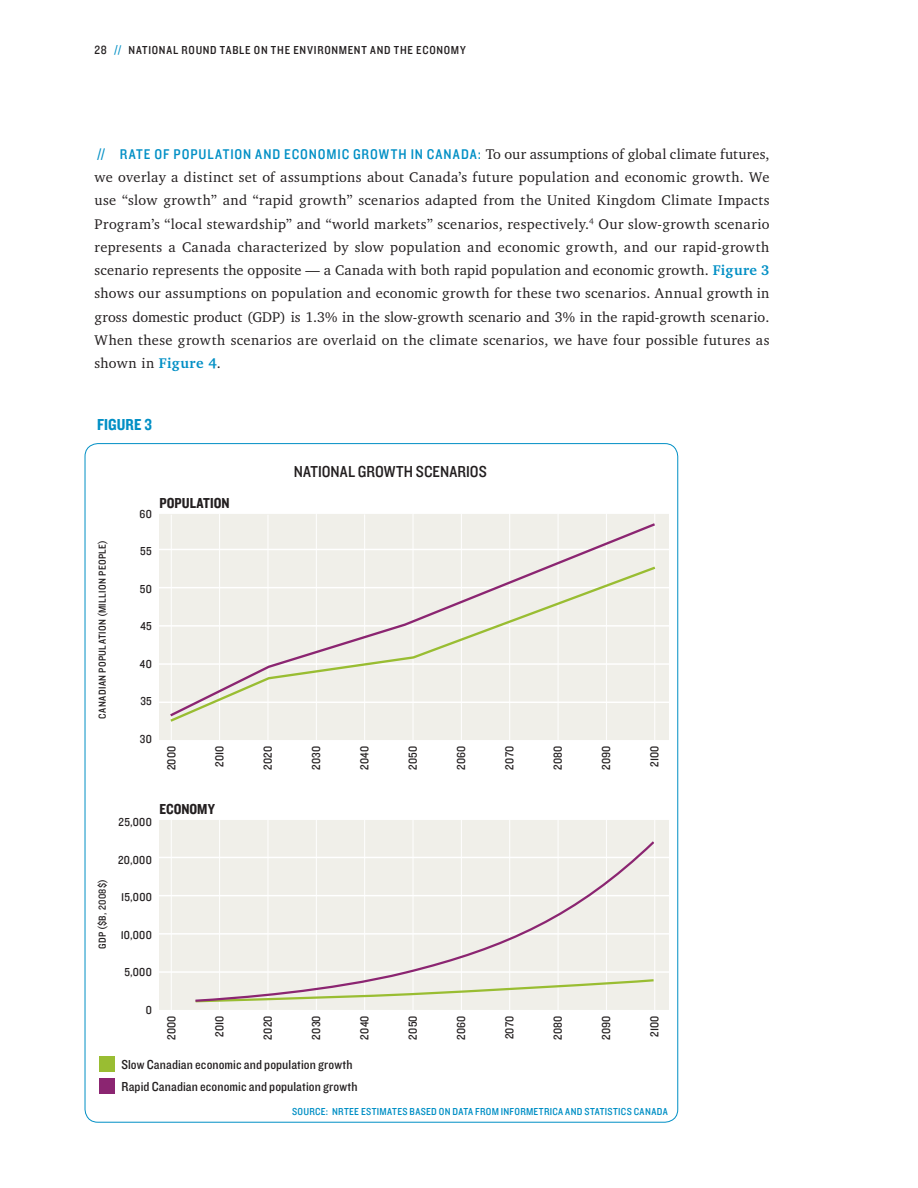
<style>
.page{position:relative;width:918px;height:1188px;background:#fff}
.page>*{position:absolute;margin:0;border:0;box-sizing:border-box;transform-origin:0 0}
.t1{font:16.5px "Knockout HTF30 Junior Welterwt";color:#231f20}
.t2{font:16.5px "Knockout HTF50 Welterweight";letter-spacing:.005em;color:#008fc5}
.t3{font:15px "Knockout HTF50 Welterweight";color:#231f20}
.t4{font:14.7px "Knockout HTF30 Junior Welterwt";color:#008fc5}
.t5{font:14.4px/23.2px "Charter IT Cby BT";letter-spacing:.025em;color:#231f20;text-align:justify}
.t6{font:13.5px "Knockout HTF30 Junior Welterwt";letter-spacing:.005em;color:#231f20}
.t7{font:12.3px "Knockout HTF30 Junior Welterwt";color:#231f20}
.t8{font:12px "Knockout HTF30 Junior Welterwt";letter-spacing:.025em;color:#231f20}
.t9{font:10.5px "Knockout HTF30 Junior Welterwt";letter-spacing:.035em;color:#008fc5}
.t10{font:10.5px "Knockout HTF30 Junior Welterwt";letter-spacing:.035em;color:#231f20}
.s1{font-size:12.3px}
.s2{font-size:12.3px;color:#008fc5}
.s3{color:#008fc5}
.s4{font-family:"Knockout HTF30 Junior Welterwt";font-size:14.7px;color:#008fc5}
.s5{font-weight:700;color:#008fc5}
</style>
<div class="page">
<div style="left:159px;top:513px;width:510px;height:228px;background:#f0efe9"></div>
<div style="left:159px;top:819px;width:510px;height:192px;background:#f0efe9"></div>
<hr style="left:153px;top:549px;width:520px;height:1px;background:#fff">
<hr style="left:153px;top:512px;width:520px;height:2px;background:#fff">
<hr style="left:153px;top:818px;width:520px;height:2px;background:#fff">
<hr style="left:153px;top:740px;width:518px;height:2px;background:#fff">
<hr style="left:153px;top:1010px;width:518px;height:1px;background:#fff">
<hr style="left:153px;top:702px;width:521px;height:1px;background:#fff">
<hr style="left:153px;top:971px;width:521px;height:2px;background:#fff">
<hr style="left:152px;top:663px;width:518px;height:2px;background:#fff">
<hr style="left:152px;top:933px;width:518px;height:2px;background:#fff">
<hr style="left:152px;top:625px;width:518px;height:2px;background:#fff">
<hr style="left:152px;top:895px;width:518px;height:1px;background:#fff">
<hr style="left:152px;top:587px;width:518px;height:1px;background:#fff">
<hr style="left:152px;top:857px;width:518px;height:1px;background:#fff">
<hr style="left:171px;top:515px;width:1px;height:227px;background:#fff">
<hr style="left:316px;top:512px;width:1px;height:230px;background:#fff">
<hr style="left:413px;top:512px;width:1px;height:230px;background:#fff">
<hr style="left:364px;top:514px;width:1px;height:228px;background:#fff">
<hr style="left:219px;top:514px;width:1px;height:228px;background:#fff">
<hr style="left:461px;top:514px;width:1px;height:228px;background:#fff">
<hr style="left:268px;top:515px;width:1px;height:227px;background:#fff">
<hr style="left:509px;top:513px;width:1px;height:229px;background:#fff">
<hr style="left:606px;top:512px;width:1px;height:229px;background:#fff">
<hr style="left:558px;top:512px;width:1px;height:229px;background:#fff">
<hr style="left:654px;top:512px;width:1px;height:229px;background:#fff">
<hr style="left:171px;top:819px;width:1px;height:194px;background:#fff">
<hr style="left:316px;top:816px;width:1px;height:197px;background:#fff">
<hr style="left:413px;top:817px;width:1px;height:196px;background:#fff">
<hr style="left:364px;top:818px;width:1px;height:195px;background:#fff">
<hr style="left:219px;top:818px;width:1px;height:195px;background:#fff">
<hr style="left:461px;top:818px;width:1px;height:195px;background:#fff">
<hr style="left:268px;top:819px;width:1px;height:194px;background:#fff">
<hr style="left:509px;top:817px;width:1px;height:196px;background:#fff">
<hr style="left:606px;top:817px;width:1px;height:195px;background:#fff">
<hr style="left:558px;top:817px;width:1px;height:195px;background:#fff">
<div style="left:100px;top:1078px;width:15px;height:16px;background:#8b2571"></div>
<div style="left:100px;top:1056px;width:15px;height:16px;background:#99bd32"></div>
<svg style="left:195px;top:839px;width:461px;height:164px"></svg>
<hr style="left:654px;top:817px;width:1px;height:195px;background:#fff">
<svg style="left:267px;top:521px;width:388px;height:44px"></svg>
<svg style="left:170px;top:565px;width:486px;height:159px"></svg>
<p class="t8" style="left:94px;top:44px;width:49px"><span class="s1">28</span> <span class="s2">/</span><span class="s3">/</span><span class="s2">/</span><span class="s3">/</span>NATIONALNATIONAL</p>
<p class="t7" style="left:94px;top:44px;width:21px">028</p>
<p class="t8" style="left:182px;top:44px;width:15px">ROUNDROUND</p>
<p class="t8" style="left:254px;top:44px;width:75px">ONON THETHE ENENVIRONMENTVIRONMENT</p>
<p class="t8" style="left:370px;top:44px;width:62px">ANDAND THETHE ECONOMYECONOMY</p>
<p class="t8" style="left:220px;top:44px;width:15px">TABLETABLE</p>
<p class="t5" style="left:94px;top:142px;width:677px;text-indent:383px"><span class="s4">:</span> To our assumptions of global climate futures, we overlay a distinct set of assumptions about Canada’s future population and economic growth. We use “slow growth” and “rapid growth” scenarios adapted from the United Kingdom Climate Impacts Program’s “local stewardship” and “world markets” scenarios, respectively.<sup>4</sup> Our slow-growth scenario represents a Canada characterized by slow population and economic growth, and our rapid-growth scenario represents the opposite — a Canada with both rapid population and economic growth. <span class="s5">Figure 3 </span>shows our assumptions on population and economic growth for these two scenarios. Annual growth in gross domestic product (GDP) is 1.3% in the slow-growth scenario and 3% in the rapid-growth scenario.<br>When these growth scenarios are overlaid on the climate scenarios, we have four possible futures as shown in <span class="s5">Figure 4</span>.</p>
<p class="t4" style="left:97px;top:146px;width:40px">// RATE</p>
<p class="t4" style="left:155px;top:146px;width:28px">OF POPULATION</p>
<p class="t4" style="left:255px;top:146px;width:10px">AND</p>
<p class="t4" style="left:284px;top:146px;width:9px">ECONOMIC</p>
<p class="t4" style="left:353px;top:146px;width:10px">GROWTH</p>
<p class="t4" style="left:411px;top:146px;width:35px">IN CANADA</p>
<p class="t2" style="left:97px;top:416px;width:56px">FIGURE 3</p>
<p class="t10" style="left:97px;top:719px;width:181px;rotate:-90deg">CANADIAN POPULATION (MILLION PEOPLE)</p>
<p class="t8" style="left:140px;top:508px;width:14px">60</p>
<p class="t8" style="left:140px;top:545px;width:13px">55</p>
<p class="t8" style="left:140px;top:583px;width:14px">50</p>
<p class="t8" style="left:140px;top:620px;width:13px">45</p>
<p class="t8" style="left:140px;top:658px;width:13px">40</p>
<p class="t8" style="left:140px;top:695px;width:13px">35</p>
<p class="t8" style="left:140px;top:733px;width:13px">30</p>
<p class="t3" style="left:159px;top:495px;width:72px">POPULATION</p>
<p class="t8" style="left:165px;top:770px;width:26px;rotate:-90deg">2000</p>
<p class="t8" style="left:213px;top:767px;width:23px;rotate:-90deg">2010</p>
<p class="t10" style="left:97px;top:949px;width:72px;rotate:-90deg">GDP ($B, 2008$)</p>
<p class="t8" style="left:119px;top:816px;width:35px">25,000</p>
<p class="t8" style="left:118px;top:854px;width:35px">20,000</p>
<p class="t8" style="left:121px;top:891px;width:32px">15,000</p>
<p class="t8" style="left:121px;top:929px;width:33px">10,000</p>
<p class="t8" style="left:124px;top:966px;width:29px">5,000</p>
<p class="t8" style="left:146px;top:1004px;width:8px">0</p>
<p class="t3" style="left:159px;top:801px;width:57px">ECONOMY</p>
<p class="t8" style="left:165px;top:1040px;width:26px;rotate:-90deg">2000</p>
<p class="t8" style="left:213px;top:1037px;width:23px;rotate:-90deg">2010</p>
<p class="t1" style="left:294px;top:463px;width:18px">NATIONAL</p>
<p class="t1" style="left:358px;top:463px;width:10px">GROWTH</p>
<p class="t1" style="left:416px;top:463px;width:9px">SCENARIOS</p>
<p class="t8" style="left:262px;top:770px;width:26px;rotate:-90deg">2020</p>
<p class="t8" style="left:310px;top:770px;width:26px;rotate:-90deg">2030</p>
<p class="t8" style="left:358px;top:770px;width:26px;rotate:-90deg">2040</p>
<p class="t8" style="left:407px;top:770px;width:26px;rotate:-90deg">2050</p>
<p class="t8" style="left:455px;top:770px;width:26px;rotate:-90deg">2060</p>
<p class="t8" style="left:503px;top:770px;width:25px;rotate:-90deg">2070</p>
<p class="t8" style="left:262px;top:1040px;width:26px;rotate:-90deg">2020</p>
<p class="t8" style="left:310px;top:1040px;width:26px;rotate:-90deg">2030</p>
<p class="t8" style="left:358px;top:1040px;width:26px;rotate:-90deg">2040</p>
<p class="t8" style="left:407px;top:1040px;width:26px;rotate:-90deg">2050</p>
<p class="t8" style="left:455px;top:1040px;width:26px;rotate:-90deg">2060</p>
<p class="t8" style="left:503px;top:1039px;width:25px;rotate:-90deg">2070</p>
<p class="t8" style="left:552px;top:770px;width:26px;rotate:-90deg">2080</p>
<p class="t8" style="left:552px;top:1040px;width:26px;rotate:-90deg">2080</p>
<p class="t8" style="left:600px;top:770px;width:26px;rotate:-90deg">2090</p>
<p class="t8" style="left:600px;top:1040px;width:26px;rotate:-90deg">2090</p>
<p class="t8" style="left:648px;top:767px;width:23px;rotate:-90deg">2100</p>
<p class="t8" style="left:648px;top:1037px;width:23px;rotate:-90deg">2100</p>
<p class="t6" style="left:121px;top:1058px;width:233px">SLOW CANADIAN ECONOMIC AND POPULATION GROWTH</p>
<p class="t9" style="left:292px;top:1106px;width:12px">SOURCE</p>
<p class="t9" style="left:326px;top:1106px;width:343px">: NRTEE ESTIMATES BASED ON DATA FROM INFORMETRICA AND STATISTICS CANADA</p>
<p class="t6" style="left:121px;top:1080px;width:238px">RAPID CANADIAN ECONOMIC AND POPULATION GROWTH</p>
</div>
